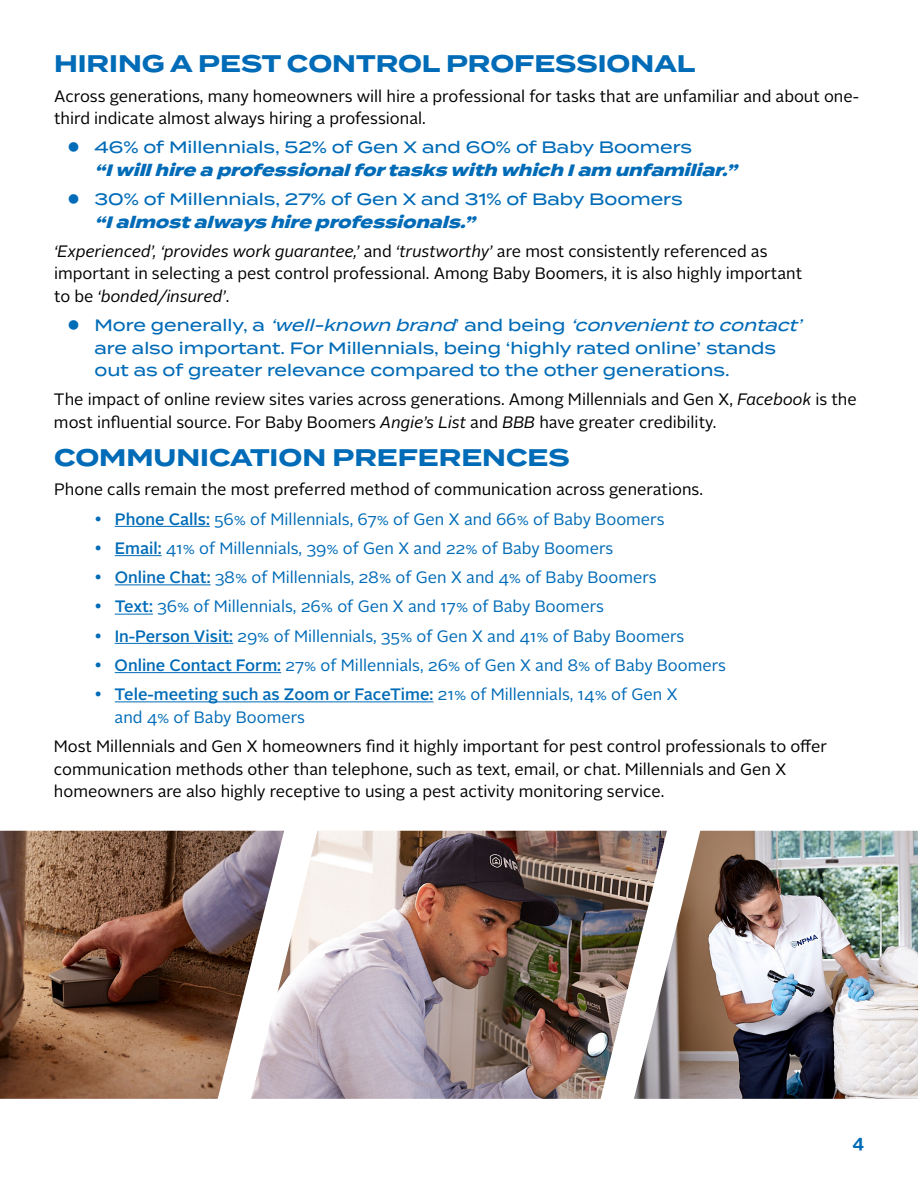
<style>
.page{position:relative;width:918px;height:1188px;background:#fff}
.page>*{position:absolute;margin:0;border:0;box-sizing:border-box;transform-origin:0 0}
.t1{font:700 24px "Termina";color:#006bb7}
.t2{font:700 18px "Alright Sans";color:#006bb7}
.t3{font:16.5px/22.5px "Alright Sans";color:#000}
.t4{font:16.5px/29.2px "Alright Sans";color:#006bb7}
.t5{font:500 16.5px/22.5px "Termina";color:#006bb7}
.t6{font:italic 800 16.5px "Termina";color:#006bb7}
.s1{font-style:italic}
.s2{font-weight:400}
.s3{color:#000}
.s4{font-weight:500}
</style>
<div class="page">
<hr style="left:115px;top:526px;width:95px;height:1px;background:#006bb7">
<hr style="left:115px;top:555px;width:47px;height:1px;background:#006bb7">
<hr style="left:115px;top:584px;width:96px;height:1px;background:#006bb7">
<hr style="left:115px;top:614px;width:38px;height:1px;background:#006bb7">
<hr style="left:115px;top:643px;width:118px;height:1px;background:#006bb7">
<hr style="left:115px;top:672px;width:166px;height:1px;background:#006bb7">
<hr style="left:115px;top:701px;width:318px;height:1px;background:#006bb7">
<img style="left:0;top:831px;width:251px;height:268px">
<img style="left:251px;top:831px;width:383px;height:268px">
<img style="left:634px;top:831px;width:284px;height:268px">
<h1 class="t1" style="left:54px;top:46px;width:643px">HIRING A PEST CONTROL PROFESSIONAL</h1>
<p class="t3" style="left:54px;top:85px;width:807px">Across generations, many homeowners will hire a professional for tasks that are unfamiliar and about one&shy;third indicate almost always hiring a professional.</p>
<p class="t5" style="left:94px;top:136px;width:599px">46% of Millennials, 52% of Gen X and 60% of Baby Boomers</p>
<p class="t6" style="left:94px;top:158px;width:651px">“Iwillhirea professionalfortaskswith which Iam unfamiliar.”</p>
<p class="t5" style="left:94px;top:188px;width:590px">30% of Millennials, 27% of Gen X and 31% of Baby Boomers</p>
<p class="t6" style="left:94px;top:210px;width:389px">“Ialmostalwayshireprofessionals.”</p>
<p class="t3" style="left:54px;top:240px;width:750px"><span class="s1">‘Experienced’, ‘provides work guarantee,’</span> and <span class="s1">‘trustworthy’</span> are most consistently referenced as important in selecting a pest control professional. Among Baby Boomers, it is also highly important to be <span class="s1">‘bonded/insured’</span>.</p>
<p class="t5" style="left:94px;top:314px;width:715px">M o r e g e n e r a l l y, a <span class="s1">‘well-known brand</span><span class="s2">’</span> a n d b e i n g <span class="s1">‘convenientto contact’ </span>are also important. For Millennials, being ‘highly rated online’ stands out as of greater relevance compared to the other generations.</p>
<p class="t3" style="left:54px;top:389px;width:804px">The impact of online review sites varies across generations. Among Millennials and Gen X, <span class="s1">Facebook</span> is the most influential source. For Baby Boomers <span class="s1">Angie’s List</span> and <span class="s1">BBB</span> have greater credibility.</p>
<h1 class="t1" style="left:54px;top:440px;width:517px">COMMUNICATION PREFERENCES</h1>
<p class="t4" style="left:115px;top:475px;width:613px;text-indent:-61px"><span class="s3">Phone calls remain the most preferred method of communication across generations.<br></span><span class="s4">Phone Calls:</span> 56% of Millennials, 67% of Gen X and 66% of Baby Boomers<br><span class="s4">Email:</span> 41% of Millennials, 39% of Gen X and 22% of Baby Boomers<br><span class="s4">Online Chat:</span> 38% of Millennials, 28% of Gen X and 4% of Baby Boomers<br><span class="s4">Text:</span> 36% of Millennials, 26% of Gen X and 17% of Baby Boomers<br><span class="s4">In-Person Visit:</span> 29% of Millennials, 35% of Gen X and 41% of Baby Boomers <span class="s4">Online Contact Form:</span> 27% of Millennials, 26% of Gen X and 8% of Baby Boomers <span class="s4">Tele-meeting such as Zoom or FaceTime:</span> 21% of Millennials, 14% of Gen X</p>
<p class="t4" style="left:115px;top:703px;width:192px">and 4% of Baby Boomers</p>
<p class="t3" style="left:54px;top:735px;width:775px">Most Millennials and Gen X homeowners find it highly important for pest control professionals to offer communication methods other than telephone, such as text, email, or chat. Millennials and Gen X homeowners are also highly receptive to using a pest activity monitoring service.</p>
<p class="t2" style="left:852px;top:1129px;width:13px">4</p>
</div>
